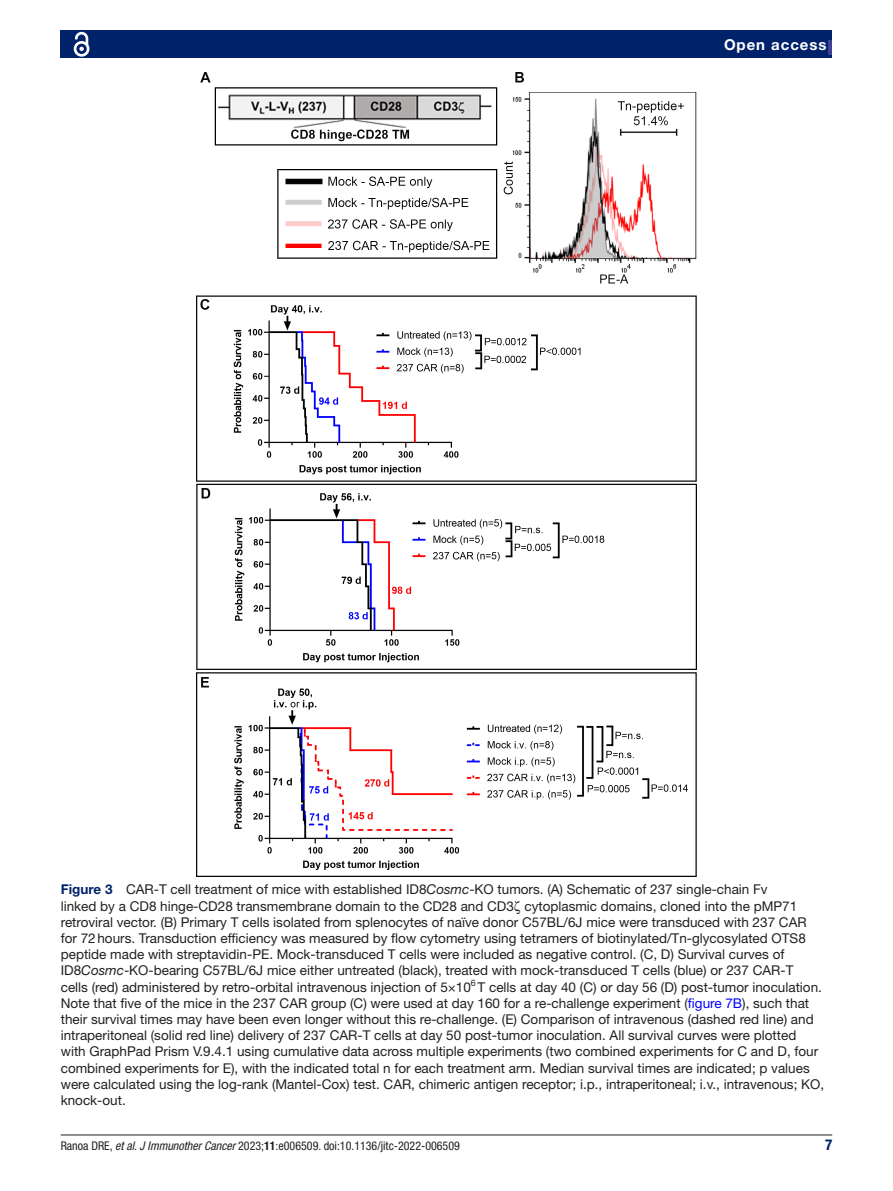
<style>
.page{position:relative;width:893px;height:1191px;background:#fff}
.page>*{position:absolute;margin:0;border:0;box-sizing:border-box;transform-origin:0 0}
.t1{font:700 15px "Helvetica Neue LT Std";letter-spacing:.065em;color:#fff}
.t2{font:700 condensed 15px "Helvetica Neue LT Std";color:#00226b}
.t3{font:13.5px/16.2px "Helvetica Neue LT Std";color:#231f20}
.t4{font:condensed 12px "Helvetica Neue LT Std";color:#231f20}
.t5{font:9px "Helvetica Neue LT Std";color:#231f20}
.s1{font-weight:700;color:#00226b}
.s2{font-style:italic}
.s3{color:#00f}
.s4{font-weight:700}
</style>
<div class="page">
<hr style="left:61px;top:1134px;width:771px;height:1px;background:#231f20">
<div style="left:61px;top:31px;width:771px;height:27px;background:#00226b"></div>
<hr style="left:828px;top:40px;width:4px;height:15px;background:#414099">
<svg style="left:73px;top:31px;width:17px;height:26px"></svg>
<img style="left:196px;top:73px;width:501px;height:803px">
<p class="t1" style="left:724px;top:35px;width:104px">Open access</p>
<p class="t3" style="left:61px;top:881px;width:747px"><span class="s1">Figure 3</span> CAR-T cell treatment of mice with established ID8<span class="s2">Cosmc</span>-KO tumors. (A) Schematic of 237 single-chain Fv linked by a CD8 hinge-CD28 transmembrane domain to the CD28 and CD3 cytoplasmic domains, cloned into the pMP71 retroviral vector. (B) Primary T cells isolated from splenocytes of naïve donor C57BL/6J mice were transduced with 237 CAR for 72hours. Transduction efficiency was measured by flow cytometry using tetramers of biotinylated/Tn-glycosylated OTS8 peptide made with streptavidin-PE. Mock-transduced T cells were included as negative control. (C, D) Survival curves of ID8<span class="s2">Cosmc</span>-KO-bearing C57BL/6J mice either untreated (black), treated with mock-transduced T cells (blue) or 237 CAR-T cells (red) administered by retro-orbital intravenous injection of 5×10</p>
<p class="t5" style="left:471px;top:977px;width:6px">6</p>
<p class="t3" style="left:61px;top:978px;width:765px;text-indent:417px">T cells at day 40 (C) or day 56 (D) post-tumor inoculation.<br>Note that five of the mice in the 237 CAR group (C) were used at day 160 for a re-challenge experiment (<span class="s3">figure 7B</span>), such that their survival times may have been even longer without this re-challenge. (E) Comparison of intravenous (dashed red line) and intraperitoneal (solid red line) delivery of 237 CAR-T cells at day 50 post-tumor inoculation. All survival curves were plotted with GraphPad Prism V.9.4.1 using cumulative data across multiple experiments (two combined experiments for C and D, four combined experiments for E), with the indicated total n for each treatment arm. Median survival times are indicated; p values were calculated using the log-rank (Mantel-Cox) test. CAR, chimeric antigen receptor; i.p., intraperitoneal; i.v., intravenous; KO, knock-out.</p>
<p class="t4" style="left:61px;top:1138px;width:401px">Ranoa DRE, <span class="s2">et al</span>. <span class="s2">J Immunother Cancer</span> 2023;<span class="s4">11</span>:e006509. doi:10.1136/jitc-2022-006509</p>
<p class="t2" style="left:825px;top:1135px;width:9px">7</p>
</div>
